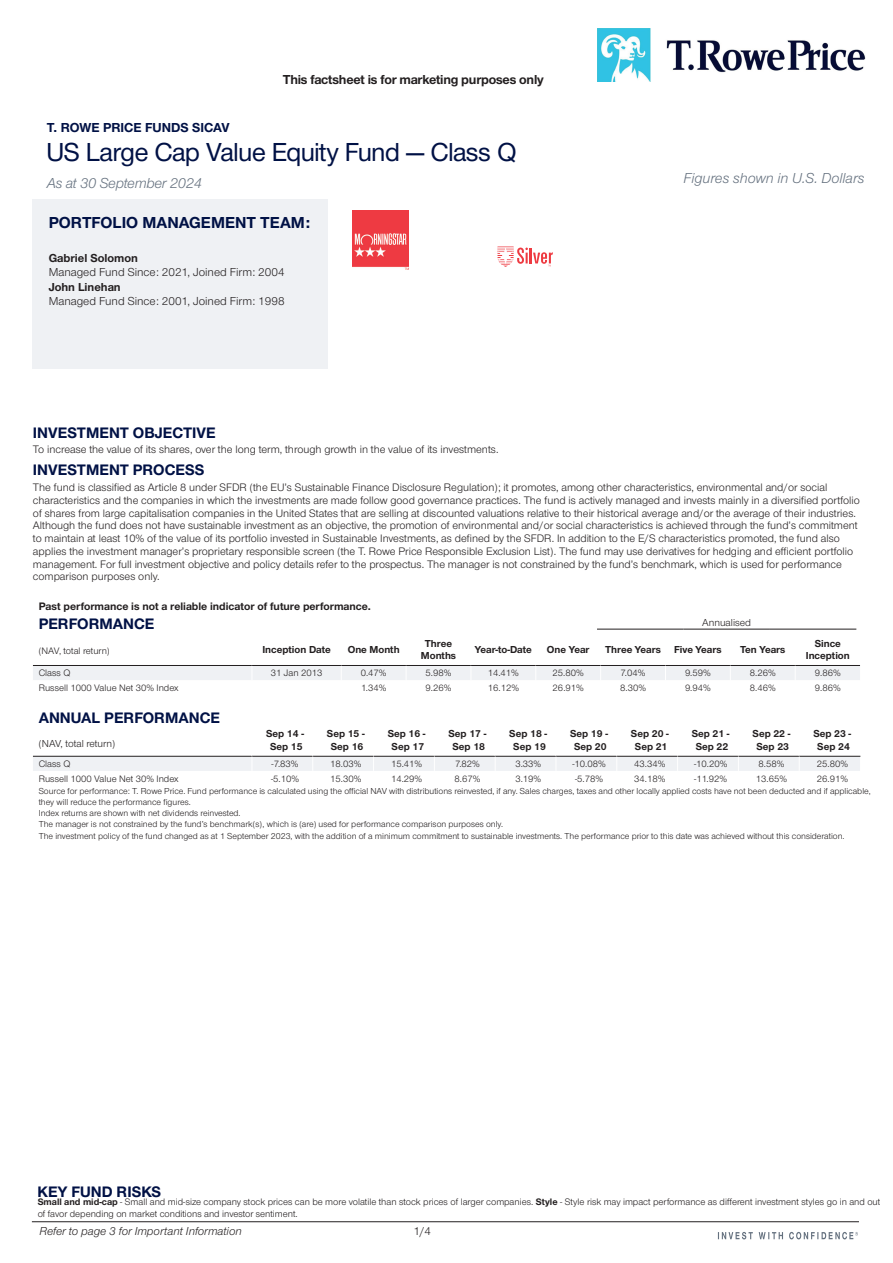
<style>
.page{position:relative;width:893px;height:1263px;background:#fff}
.page>*{position:absolute;margin:0;border:0;box-sizing:border-box;transform-origin:0 0}
.t1{font:500 27px "Nimbus San Nov D";letter-spacing:-.005em;color:#001145}
.t2{font:700 16.5px "Nimbus San Nov";color:#001145}
.t3{font:700 15.75px "Nimbus San Nov";color:#001145}
.t4{font:italic 15px "Nimbus San Nov";letter-spacing:-.01em;color:#65717f}
.t5{font:700 13.5px "Nimbus San Nov";letter-spacing:-.015em;color:#231f20}
.t6{font:700 13.5px "Nimbus San Nov";color:#001145}
.t7{font:12px "Nimbus San Nov";color:#231f20}
.t8{font:italic 12px "Nimbus San Nov";color:#231f20}
.t9{font:700 12px "Nimbus San Nov";color:#231f20}
.t10{font:11.25px/12.8px "Nimbus San Nov";color:#231f20}
.t11{font:700 11.25px "Nimbus San Nov";color:#231f20}
.t12{font:700 10.5px/12.6px "Nimbus San Nov";color:#231f20;text-align:center}
.t13{font:10.5px "Nimbus San Nov";color:#231f20}
.t14{font:9.75px/11.7px "Nimbus San Nov";color:#231f20}
.t15{font:9px/11.1px "Nimbus San Nov";color:#231f20}
.s1{font-weight:700}
</style>
<div class="page">
<div style="left:32px;top:200px;width:295px;height:169px;background:#eff1f4"></div>
<svg style="left:353px;top:210px;width:200px;height:60px"></svg>
<hr style="left:597px;top:629px;width:86px;height:1px;background:#231f20">
<hr style="left:683px;top:629px;width:87px;height:1px;background:#231f20">
<hr style="left:770px;top:629px;width:86px;height:1px;background:#231f20">
<svg style="left:33px;top:665px;width:828px;height:106px"></svg>
<hr style="left:32px;top:1221px;width:827px;height:1px;background:#231f20">
<svg style="left:718px;top:1232px;width:140px;height:7px"></svg>
<img style="left:597px;top:28px;width:269px;height:53px">
<p class="t5" style="left:283px;top:71px;width:262px">This factsheet is for marketing purposes only</p>
<p class="t6" style="left:47px;top:120px;width:184px">T. ROWE PRICE FUNDS SICAV</p>
<h1 class="t1" style="left:47px;top:136px;width:471px">US Large Cap Value Equity Fund — Class Q</h1>
<h3 class="t4" style="left:47px;top:174px;width:157px">As at 30 September 2024</h3>
<h2 class="t2" style="left:49px;top:213px;width:263px">PORTFOLIO MANAGEMENT TEAM:</h2>
<p class="t9" style="left:49px;top:251px;width:91px">Gabriel Solomon</p>
<p class="t7" style="left:49px;top:266px;width:237px">Managed Fund Since: 2021, Joined Firm: 2004</p>
<p class="t9" style="left:49px;top:280px;width:74px">John Linehan</p>
<p class="t7" style="left:49px;top:294px;width:237px">Managed Fund Since: 2001, Joined Firm: 1998</p>
<h3 class="t4" style="left:684px;top:170px;width:182px">Figures shown in U.S. Dollars</h3>
<h3 class="t3" style="left:33px;top:423px;width:184px">INVESTMENT OBJECTIVE</h3>
<p class="t10" style="left:33px;top:443px;width:467px">To increase the value of its shares, over the long term, through growth in the value of its investments.</p>
<h3 class="t3" style="left:33px;top:461px;width:173px">INVESTMENT PROCESS</h3>
<p class="t10" style="left:33px;top:481px;width:828px">The fund is classified as Article 8 under SFDR (the EU’s Sustainable Finance Disclosure Regulation); it promotes, among other characteristics, environmental and/or social characteristics and the companies in which the investments are made follow good governance practices. The fund is actively managed and invests mainly in a diversified portfolio of shares from large capitalisation companies in the United States that are selling at discounted valuations relative to their historical average and/or the average of their industries.<br>Although the fund does not have sustainable investment as an objective, the promotion of environmental and/or social characteristics is achieved through the fund’s commitment to maintain at least 10% of the value of its portfolio invested in Sustainable Investments, as defined by the SFDR. In addition to the E/S characteristics promoted, the fund also applies the investment manager’s proprietary responsible screen (the T. Rowe Price Responsible Exclusion List). The fund may use derivatives for hedging and efficient portfolio management. For full investment objective and policy details refer to the prospectus. The manager is not constrained by the fund’s benchmark, which is used for performance comparison purposes only.</p>
<p class="t11" style="left:39px;top:599px;width:334px">Past performance is not a reliable indicator of future performance.</p>
<h3 class="t3" style="left:39px;top:615px;width:117px">PERFORMANCE</h3>
<p class="t13" style="left:702px;top:616px;width:50px">Annualised</p>
<p class="t14" style="left:39px;top:645px;width:72px">(NAV, total return)</p>
<p class="t12" style="left:262px;top:643px;width:70px">Inception Date</p>
<p class="t12" style="left:348px;top:643px;width:53px">One Month</p>
<p class="t12" style="left:421px;top:637px;width:37px">Three<br>Months</p>
<p class="t12" style="left:475px;top:643px;width:58px">Year-to-Date</p>
<p class="t12" style="left:547px;top:643px;width:44px">One Year</p>
<p class="t12" style="left:605px;top:643px;width:57px">Three Years</p>
<p class="t12" style="left:674px;top:643px;width:49px">Five Years</p>
<p class="t12" style="left:740px;top:643px;width:47px">Ten Years</p>
<p class="t12" style="left:806px;top:637px;width:45px">Since<br>Inception</p>
<p class="t14" style="left:39px;top:667px;width:33px">Class Q</p>
<p class="t14" style="left:271px;top:667px;width:53px">31 Jan 2013</p>
<p class="t14" style="left:361px;top:667px;width:27px">0.47%</p>
<p class="t14" style="left:426px;top:667px;width:27px">5.98%</p>
<p class="t14" style="left:488px;top:667px;width:33px">14.41%</p>
<p class="t14" style="left:553px;top:667px;width:33px">25.80%</p>
<p class="t14" style="left:621px;top:667px;width:26px">7.04%</p>
<p class="t14" style="left:685px;top:667px;width:27px">9.59%</p>
<p class="t14" style="left:750px;top:667px;width:27px">8.26%</p>
<p class="t14" style="left:815px;top:667px;width:27px">9.86%</p>
<p class="t14" style="left:39px;top:682px;width:141px">Russell 1000 Value Net 30% Index</p>
<p class="t14" style="left:361px;top:682px;width:27px">1.34%</p>
<p class="t14" style="left:426px;top:682px;width:27px">9.26%</p>
<p class="t14" style="left:488px;top:682px;width:33px">16.12%</p>
<p class="t14" style="left:553px;top:682px;width:33px">26.91%</p>
<p class="t14" style="left:620px;top:682px;width:27px">8.30%</p>
<p class="t14" style="left:685px;top:682px;width:27px">9.94%</p>
<p class="t14" style="left:750px;top:682px;width:27px">8.46%</p>
<p class="t14" style="left:815px;top:682px;width:27px">9.86%</p>
<h3 class="t3" style="left:39px;top:708px;width:183px">ANNUAL PERFORMANCE</h3>
<p class="t13" style="left:39px;top:737px;width:78px">(NAV, total return)</p>
<p class="t12" style="left:266px;top:727px;width:39px">Sep 14 -<br>Sep 15</p>
<p class="t12" style="left:327px;top:727px;width:39px">Sep 15 -<br>Sep 16</p>
<p class="t12" style="left:388px;top:727px;width:39px">Sep 16 -<br>Sep 17</p>
<p class="t12" style="left:448px;top:727px;width:39px">Sep 17 -<br>Sep 18</p>
<p class="t12" style="left:509px;top:727px;width:39px">Sep 18 -<br>Sep 19</p>
<p class="t12" style="left:570px;top:727px;width:39px">Sep 19 -<br>Sep 20</p>
<p class="t12" style="left:631px;top:727px;width:39px">Sep 20 -<br>Sep 21</p>
<p class="t12" style="left:692px;top:727px;width:39px">Sep 21 -<br>Sep 22</p>
<p class="t12" style="left:752px;top:727px;width:39px">Sep 22 -<br>Sep 23</p>
<p class="t12" style="left:813px;top:727px;width:39px">Sep 23 -<br>Sep 24</p>
<p class="t14" style="left:39px;top:758px;width:33px">Class Q</p>
<p class="t14" style="left:272px;top:758px;width:29px">-7.83%</p>
<p class="t14" style="left:330px;top:758px;width:33px">18.03%</p>
<p class="t14" style="left:391px;top:758px;width:33px">15.41%</p>
<p class="t14" style="left:455px;top:758px;width:26px">7.82%</p>
<p class="t14" style="left:515px;top:758px;width:27px">3.33%</p>
<p class="t14" style="left:572px;top:758px;width:35px">-10.08%</p>
<p class="t14" style="left:634px;top:758px;width:33px">43.34%</p>
<p class="t14" style="left:694px;top:758px;width:35px">-10.20%</p>
<p class="t14" style="left:758px;top:758px;width:27px">8.58%</p>
<p class="t14" style="left:817px;top:758px;width:33px">25.80%</p>
<p class="t14" style="left:39px;top:773px;width:141px">Russell 1000 Value Net 30% Index</p>
<p class="t14" style="left:271px;top:773px;width:30px">-5.10%</p>
<p class="t14" style="left:330px;top:773px;width:33px">15.30%</p>
<p class="t14" style="left:391px;top:773px;width:33px">14.29%</p>
<p class="t14" style="left:454px;top:773px;width:27px">8.67%</p>
<p class="t14" style="left:515px;top:773px;width:27px">3.19%</p>
<p class="t14" style="left:575px;top:773px;width:30px">-5.78%</p>
<p class="t14" style="left:634px;top:773px;width:33px">34.18%</p>
<p class="t14" style="left:694px;top:773px;width:34px">-11.92%</p>
<p class="t14" style="left:756px;top:773px;width:33px">13.65%</p>
<p class="t14" style="left:817px;top:773px;width:33px">26.91%</p>
<p class="t15" style="left:39px;top:786px;width:833px">Source for performance: T. Rowe Price. Fund performance is calculated using the official NAV with distributions reinvested, if any. Sales charges, taxes and other locally applied costs have not been deducted and if applicable, they will reduce the performance figures.<br>Index returns are shown with net dividends reinvested.<br>The manager is not constrained by the fund’s benchmark(s), which is (are) used for performance comparison purposes only.<br>The investment policy of the fund changed as at 1 September 2023, with the addition of a minimum commitment to sustainable investments. The performance prior to this date was achieved without this consideration.</p>
<h3 class="t3" style="left:37px;top:1182px;width:125px">KEY FUND RISKS</h3>
<p class="t14" style="left:38px;top:1196px;width:844px"><span class="s1">Small and mid-cap</span> - Small and mid-size company stock prices can be more volatile than stock prices of larger companies. <span class="s1">Style</span> - Style risk may impact performance as different investment styles go in and out of favor depending on market conditions and investor sentiment.</p>
<p class="t8" style="left:39px;top:1224px;width:204px">Refer to page 3 for Important Information</p>
<p class="t7" style="left:414px;top:1224px;width:19px">1/4</p>
</div>
